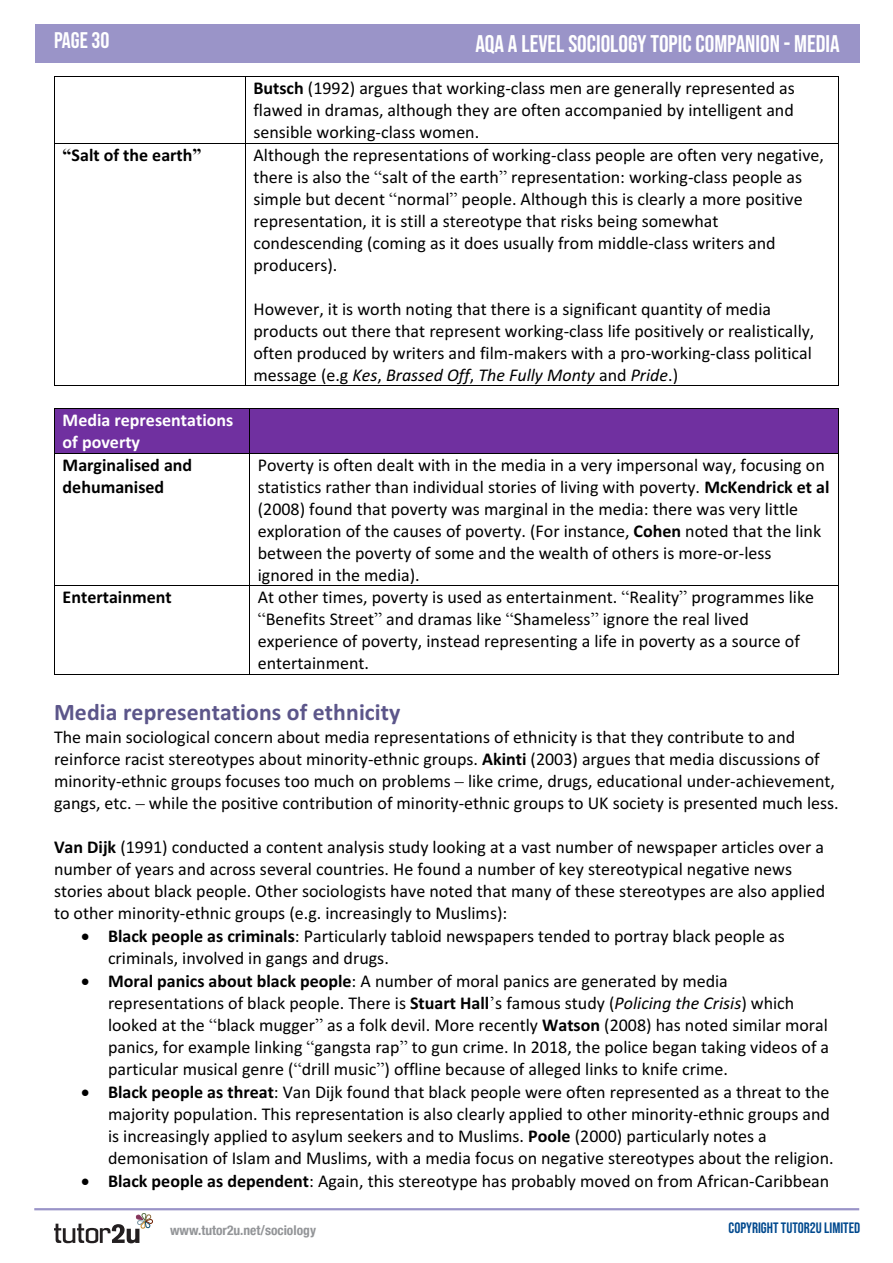
<style>
.page{position:relative;width:893px;height:1263px;background:#fff}
.page>*{position:absolute;margin:0;border:0;box-sizing:border-box;transform-origin:0 0}
.t1{font:24px "Bebas Neue";color:#fff}
.t2{font:700 23.7px "Calibri";letter-spacing:.005em;color:#5c568a}
.t3{font:22.5px "Bebas Neue";color:#fff}
.t4{font:18px/21.9px "Calibri";color:#000}
.t5{font:700 18px/22.2px "Calibri";color:#fff}
.t6{font:700 18px "Calibri";color:#000}
.t7{font:15px "Bebas Neue";color:#01498e}
.t8{font:700 condensed 13.5px "Helvetica Neue";color:#939598}
.s1{font-weight:700}
.s2{font-family:"Times New Roman"}
.s3{font-style:italic}
.s4{color:#000}
</style>
<div class="page">
<hr style="left:34px;top:1208px;width:825px;height:2px;background:#9a94c8">
<div style="left:35px;top:24px;width:825px;height:38px;background:#9a94c8"></div>
<svg style="left:54px;top:1213px;width:99px;height:30px"></svg>
<hr style="left:55px;top:76px;width:190px;height:1px;background:#000">
<hr style="left:246px;top:76px;width:592px;height:1px;background:#000">
<hr style="left:54px;top:77px;width:1px;height:66px;background:#000">
<hr style="left:245px;top:77px;width:1px;height:66px;background:#000">
<hr style="left:838px;top:77px;width:1px;height:66px;background:#000">
<hr style="left:55px;top:143px;width:190px;height:1px;background:#000">
<hr style="left:246px;top:143px;width:592px;height:1px;background:#000">
<hr style="left:54px;top:144px;width:1px;height:242px;background:#000">
<hr style="left:55px;top:386px;width:190px;height:1px;background:#000">
<hr style="left:245px;top:144px;width:1px;height:242px;background:#000">
<hr style="left:246px;top:386px;width:592px;height:1px;background:#000">
<hr style="left:838px;top:144px;width:1px;height:242px;background:#000">
<div style="left:55px;top:409px;width:194px;height:44px;background:#7030a0"></div>
<div style="left:250px;top:409px;width:588px;height:44px;background:#7030a0"></div>
<hr style="left:55px;top:408px;width:194px;height:1px;background:#000">
<hr style="left:250px;top:408px;width:588px;height:1px;background:#000">
<hr style="left:54px;top:409px;width:1px;height:44px;background:#000">
<hr style="left:249px;top:409px;width:1px;height:44px;background:#000">
<hr style="left:838px;top:409px;width:1px;height:44px;background:#000">
<hr style="left:55px;top:453px;width:194px;height:1px;background:#000">
<hr style="left:250px;top:453px;width:588px;height:1px;background:#000">
<hr style="left:54px;top:454px;width:1px;height:131px;background:#000">
<hr style="left:249px;top:454px;width:1px;height:131px;background:#000">
<hr style="left:838px;top:454px;width:1px;height:131px;background:#000">
<hr style="left:55px;top:585px;width:194px;height:1px;background:#000">
<hr style="left:250px;top:585px;width:588px;height:1px;background:#000">
<hr style="left:54px;top:586px;width:1px;height:88px;background:#000">
<hr style="left:55px;top:674px;width:194px;height:1px;background:#000">
<hr style="left:249px;top:586px;width:1px;height:88px;background:#000">
<hr style="left:250px;top:674px;width:588px;height:1px;background:#000">
<hr style="left:838px;top:586px;width:1px;height:88px;background:#000">
<p class="t3" style="left:54px;top:28px;width:57px">PAGE 30</p>
<h1 class="t1" style="left:475px;top:30px;width:366px">AQA A LEVEL SOCIOLOGY TOPIC COMPANION - MEDIA</h1>
<p class="t4" style="left:253px;top:77px;width:543px;text-align:justify"><span class="s1">Butsch</span> (1992) argues that working-class men are generally represented as flawed in dramas, although they are often accompanied by intelligent and sensible working-class women.</p>
<p class="t6" style="left:63px;top:142px;width:140px"><span class="s2">“</span>Salt of the earth<span class="s2">”</span></p>
<p class="t4" style="left:253px;top:143px;width:572px">Although the representations of working-class people are often very negative, there is also the <span class="s2">“</span>salt of the earth<span class="s2">”</span> representation: working-class people as simple but decent <span class="s2">“</span>normal<span class="s2">”</span> people. Although this is clearly a more positive representation, it is still a stereotype that risks being somewhat condescending (coming as it does usually from middle-class writers and producers).</p>
<p class="t4" style="left:253px;top:298px;width:562px">However, it is worth noting that there is a significant quantity of media products out there that represent working-class life positively or realistically, often produced by writers and film-makers with a pro-working-class political message (e.g <span class="s3">Kes</span>, <span class="s3">Brassed Off</span>, <span class="s3">The Fully Monty</span> and <span class="s3">Pride</span>.)</p>
<p class="t5" style="left:63px;top:409px;width:172px">Media representations of poverty<br><span class="s4">Marginalised and dehumanised</span></p>
<p class="t4" style="left:258px;top:453px;width:573px">Poverty is often dealt with in the media in a very impersonal way, focusing on statistics rather than individual stories of living with poverty. <span class="s1">McKendrick et al </span>(2008) found that poverty was marginal in the media: there was very little exploration of the causes of poverty. (For instance, <span class="s1">Cohen</span> noted that the link between the poverty of some and the wealth of others is more-or-less ignored in the media).</p>
<p class="t6" style="left:63px;top:585px;width:111px">Entertainment</p>
<p class="t4" style="left:258px;top:586px;width:558px">At other times, poverty is used as entertainment. <span class="s2">“</span>Reality<span class="s2">”</span> programmes like <span class="s2">“</span>Benefits Street<span class="s2">”</span> and dramas like <span class="s2">“</span>Shameless<span class="s2">”</span> ignore the real lived experience of poverty, instead representing a life in poverty as a source of entertainment.</p>
<p class="t2" style="left:54px;top:695px;width:348px">Media representations of ethnicity</p>
<p class="t4" style="left:54px;top:726px;width:786px">The main sociological concern about media representations of ethnicity is that they contribute to and reinforce racist stereotypes about minority-ethnic groups. <span class="s1">Akinti</span> (2003) argues that media discussions of minority-ethnic groups focuses too much on problems <span class="s2">–</span> like crime, drugs, educational under-achievement, gangs, etc. <span class="s2">–</span> while the positive contribution of minority-ethnic groups to UK society is presented much less.</p>
<p class="t4" style="left:54px;top:836px;width:773px"><span class="s1">Van Dijk</span> (1991) conducted a content analysis study looking at a vast number of newspaper articles over a number of years and across several countries. He found a number of key stereotypical negative news stories about black people. Other sociologists have noted that many of these stereotypes are also applied to other minority-ethnic groups (e.g. increasingly to Muslims):</p>
<p class="t4" style="left:108px;top:924px;width:678px;line-height:22.4px;text-indent:-27px">• <span class="s1">Black people as criminals</span>: Particularly tabloid newspapers tended to portray black people as criminals, involved in gangs and drugs.</p>
<p class="t4" style="left:108px;top:969px;width:723px;text-indent:-27px">• <span class="s1">Moral panics about black people</span>: A number of moral panics are generated by media representations of black people. There is <span class="s1">Stuart Hall</span><span class="s2">’</span>s famous study (<span class="s3">Policing the Crisis</span>) which looked at the <span class="s2">“</span>black mugger<span class="s2">”</span> as a folk devil. More recently <span class="s1">Watson</span> (2008) has noted similar moral panics, for example linking <span class="s2">“</span>gangsta rap<span class="s2">”</span> to gun crime. In 2018, the police began taking videos of a particular musical genre (<span class="s2">“</span>drill music<span class="s2">”</span>) offline because of alleged links to knife crime.</p>
<p class="t4" style="left:108px;top:1080px;width:727px;text-indent:-27px">• <span class="s1">Black people as threat</span>: Van Dijk found that black people were often represented as a threat to the majority population. This representation is also clearly applied to other minority-ethnic groups and is increasingly applied to asylum seekers and to Muslims. <span class="s1">Poole</span> (2000) particularly notes a demonisation of Islam and Muslims, with a media focus on negative stereotypes about the religion.</p>
<p class="t4" style="left:81px;top:1169px;width:750px">• <span class="s1">Black people as dependent</span>: Again, this stereotype has probably moved on from African-Caribbean</p>
<p class="t8" style="left:170px;top:1219px;width:147px">www.tutor2u.net/sociology</p>
<p class="t7" style="left:729px;top:1219px;width:133px">COPYRIGHT TUTOR2U LIMITED</p>
</div>
